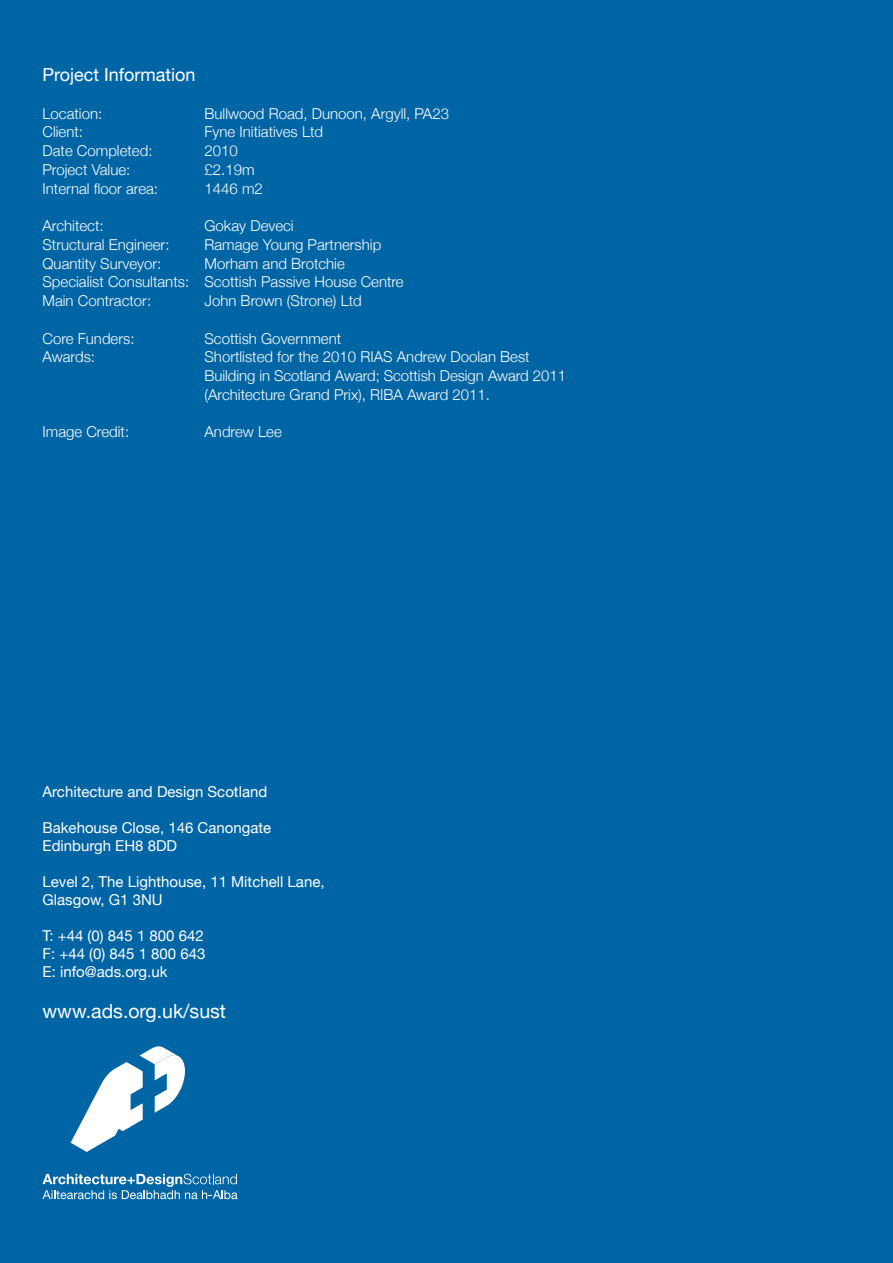
<style>
.page{position:relative;width:893px;height:1263px;background:#0065a4}
.page>*{position:absolute;margin:0;border:0;box-sizing:border-box;transform-origin:0 0}
.t1{font:19.5px "Helvetica Neue";color:#fff}
.t2{font:18px "Helvetica Neue";color:#fff}
.t3{font:300 15px/18.8px "Helvetica Neue";color:#fff}
.t4{font:15px "Helvetica Neue";color:#fff}
</style>
<div class="page">
<svg style="left:71px;top:1046px;width:114px;height:106px"></svg>
<svg style="left:43px;top:1174px;width:194px;height:25px"></svg>
<p class="t2" style="left:43px;top:64px;width:155px">Project Information</p>
<p class="t3" style="left:43px;top:104px;width:61px">Location:</p>
<p class="t3" style="left:205px;top:104px;width:246px">Bullwood Road, Dunoon, Argyll, PA23</p>
<p class="t3" style="left:43px;top:122px;width:42px">Client:</p>
<p class="t3" style="left:205px;top:122px;width:120px">Fyne Initiatives Ltd</p>
<p class="t3" style="left:43px;top:141px;width:112px">Date Completed:</p>
<p class="t3" style="left:205px;top:141px;width:35px">2010</p>
<p class="t3" style="left:43px;top:160px;width:89px">Project Value:</p>
<p class="t3" style="left:205px;top:160px;width:52px">£2.19m</p>
<p class="t3" style="left:43px;top:179px;width:117px">Internal floor area:</p>
<p class="t3" style="left:205px;top:179px;width:60px">1446 m2</p>
<p class="t3" style="left:43px;top:216px;width:63px">Architect:</p>
<p class="t3" style="left:205px;top:216px;width:91px">Gokay Deveci</p>
<p class="t3" style="left:43px;top:235px;width:128px">Structural Engineer:</p>
<p class="t3" style="left:205px;top:235px;width:178px">Ramage Young Partnership</p>
<p class="t3" style="left:43px;top:254px;width:120px">Quantity Surveyor:</p>
<p class="t3" style="left:205px;top:254px;width:142px">Morham and Brotchie</p>
<p class="t3" style="left:43px;top:272px;width:363px">Specialist Consultants: Scottish Passive House Centre</p>
<p class="t3" style="left:43px;top:291px;width:110px">Main Contractor:</p>
<p class="t3" style="left:205px;top:291px;width:159px">John Brown (Strone) Ltd</p>
<p class="t3" style="left:43px;top:329px;width:93px">Core Funders:</p>
<p class="t3" style="left:205px;top:329px;width:138px">Scottish Government</p>
<p class="t3" style="left:43px;top:347px;width:54px">Awards:</p>
<p class="t3" style="left:205px;top:347px;width:363px">Shortlisted for the 2010 RIAS Andrew Doolan Best<br>Building in Scotland Award; Scottish Design Award 2011 (Architecture Grand Prix), RIBA Award 2011.</p>
<p class="t3" style="left:43px;top:422px;width:88px">Image Credit:</p>
<p class="t3" style="left:205px;top:422px;width:79px">Andrew Lee</p>
<p class="t4" style="left:43px;top:783px;width:226px">Architecture and Design Scotland</p>
<p class="t4" style="left:43px;top:819px;width:230px">Bakehouse Close, 146 Canongate</p>
<p class="t4" style="left:43px;top:837px;width:136px">Edinburgh EH8 8DD</p>
<p class="t4" style="left:43px;top:873px;width:284px">Level 2, The Lighthouse, 11 Mitchell Lane,</p>
<p class="t4" style="left:43px;top:891px;width:122px">Glasgow, G1 3NU</p>
<p class="t4" style="left:43px;top:927px;width:163px">T: +44 (0) 845 1 800 642</p>
<p class="t4" style="left:43px;top:945px;width:164px">F: +44 (0) 845 1 800 643</p>
<p class="t4" style="left:43px;top:963px;width:126px">E: info@ads.org.uk</p>
<p class="t1" style="left:43px;top:1000px;width:185px">www.ads.org.uk/sust</p>
</div>
